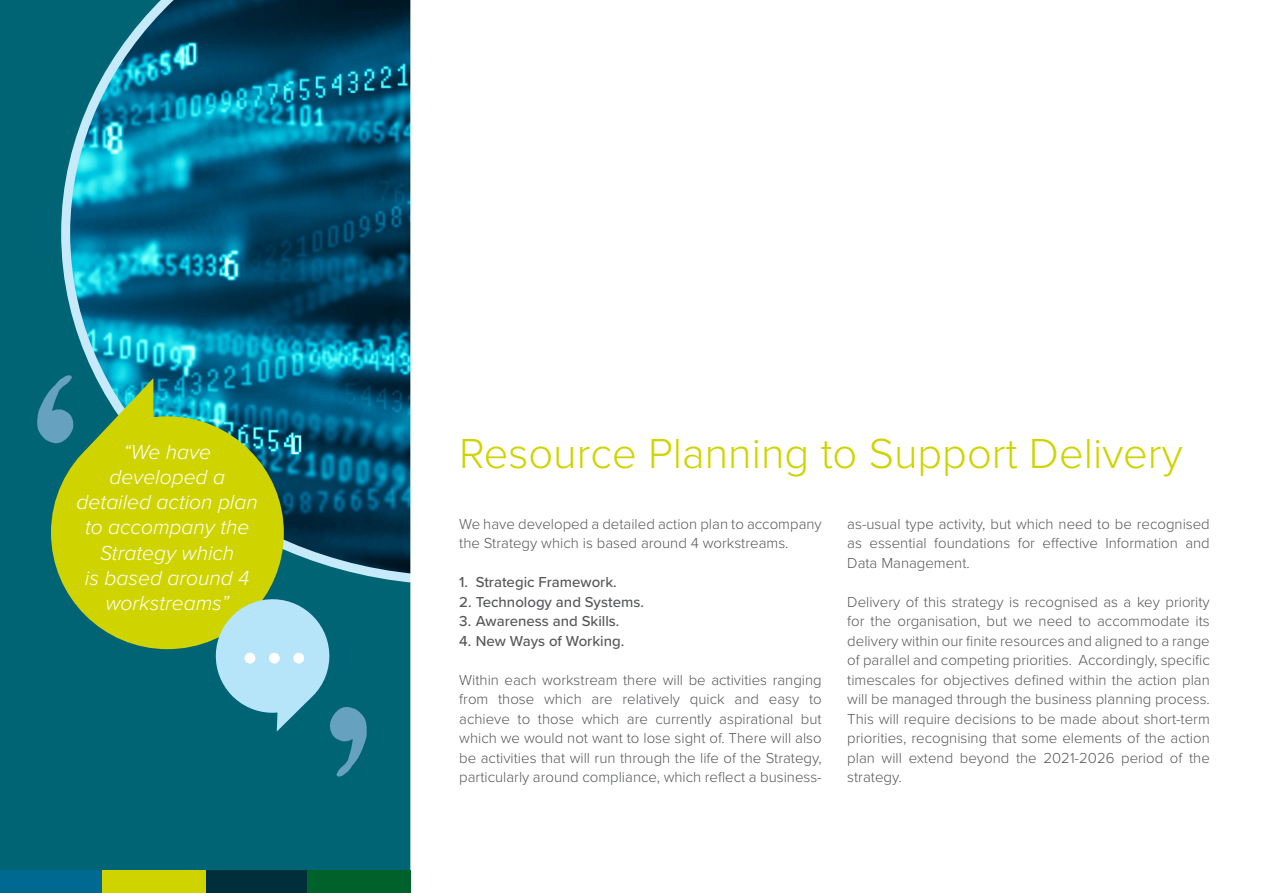
<style>
.page{position:relative;width:1263px;height:893px;background:#fff}
.page>*{position:absolute;margin:0;border:0;box-sizing:border-box;transform-origin:0 0}
.t1{font:300 43.5px "Proxima Nova";color:#cfd400}
.t2{font:italic 300 21px/25.2px "Proxima Nova";color:#fff;text-align:center}
.t3{font:300 15px/19.5px "Proxima Nova";color:#57585a;text-align:justify}
.t4{font:500 15px "Proxima Nova";color:#57585a}
</style>
<div class="page">
<div style="left:0;top:0;width:410px;height:890px;background:#006474"></div>
<svg style="left:37px;top:375px;width:33px;height:67px"></svg>
<img style="left:70px;top:0;width:340px;height:576px">
<svg style="left:51px;top:416px;width:233px;height:233px;background:#abc017"></svg>
<svg style="left:215px;top:598px;width:152px;height:179px"></svg>
<div style="left:244px;top:653px;width:11px;height:11px;background:#fff;border-radius:50%"></div>
<div style="left:269px;top:653px;width:11px;height:11px;background:#fff;border-radius:50%"></div>
<div style="left:293px;top:653px;width:11px;height:11px;background:#fff;border-radius:50%"></div>
<svg style="left:88px;top:378px;width:65px;height:71px"></svg>
<div style="left:0;top:871px;width:103px;height:22px;background:#006991"></div>
<div style="left:205px;top:871px;width:103px;height:22px;background:#002f3c"></div>
<div style="left:307px;top:871px;width:103px;height:22px;background:#00612b"></div>
<div style="left:103px;top:871px;width:103px;height:22px;background:#cfd400"></div>
<h2 class="t2" style="left:77px;top:438px;width:183px">“We have developed a detailed action plan to accompany the<br>Strategy which<br>is based around 4 workstreams”</h2>
<h1 class="t1" style="left:459px;top:421px;width:725px">Resource Planning to Support Delivery</h1>
<p class="t3" style="left:459px;top:513px;width:364px">We have developed a detailed action plan to accompany the Strategy which is based around 4 workstreams.</p>
<p class="t4" style="left:459px;top:571px;width:159px">1. Strategic Framework.</p>
<p class="t4" style="left:459px;top:590px;width:186px">2. Technology and Systems.</p>
<p class="t4" style="left:459px;top:610px;width:162px">3. Awareness and Skills.</p>
<p class="t4" style="left:459px;top:629px;width:166px">4. New Ways of Working.</p>
<p class="t3" style="left:459px;top:669px;width:364px">Within each workstream there will be activities ranging from those which are relatively quick and easy to achieve to those which are currently aspirational but which we would not want to lose sight of. There will also be activities that will run through the life of the Strategy, particularly around compliance, which refect a business-</p>
<p class="t3" style="left:847px;top:513px;width:364px">as-usual type activity, but which need to be recognised as essential foundations for efective Information and Data Management.</p>
<p class="t3" style="left:847px;top:591px;width:364px">Delivery of this strategy is recognised as a key priority for the organisation, but we need to accommodate its delivery within our fnite resources and aligned to a range of parallel and competing priorities. Accordingly, specifc timescales for objectives defned within the action plan will be managed through the business planning process.<br>This will require decisions to be made about short-term priorities, recognising that some elements of the action plan will extend beyond the 2021-2026 period of the strategy.</p>
</div>
